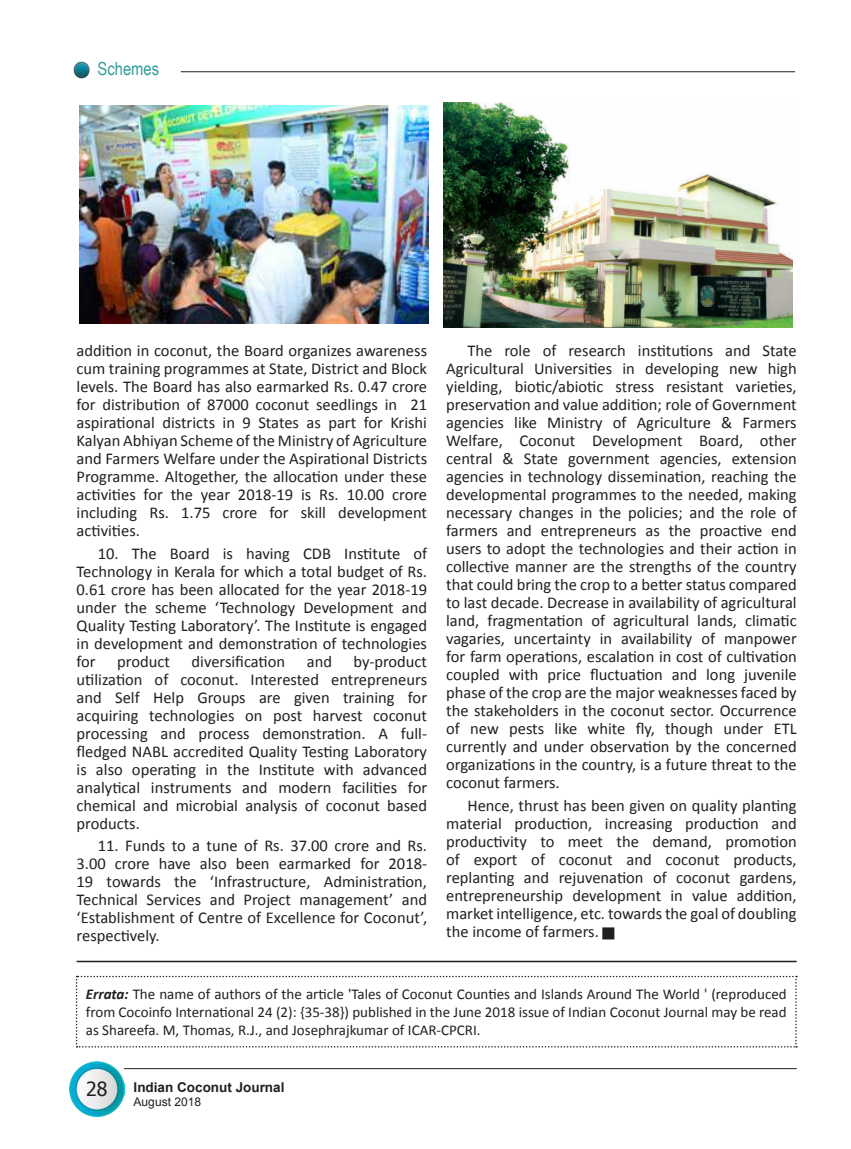
<style>
.page{position:relative;width:851px;height:1149px;background:#fff}
.page>*{position:absolute;margin:0;border:0;box-sizing:border-box;transform-origin:0 0}
.t1{font:19.5px "Tahoma";color:#231f20}
.t2{font:18px "Arial Narrow";color:#329d9c}
.t3{font:16.5px/18px "Calibri";color:#231f20;text-align:justify}
.t4{font:15px/18px "Calibri";color:#231f20;text-align:justify}
.t5{font:700 13.5px "Arial";color:#231f20}
.t6{font:12px "Arial";color:#231f20}
.s1{font-weight:700;font-style:italic}
</style>
<div class="page">
<img style="left:69px;top:1061px;width:55px;height:54px">
<img style="left:73px;top:61px;width:17px;height:18px">
<hr style="left:124px;top:1067px;width:672px;height:1px;background:#231f20">
<hr style="left:181px;top:71px;width:614px;height:1px;background:#231f20">
<img style="left:443px;top:102px;width:349px;height:225px">
<img style="left:80px;top:105px;width:348px;height:219px">
<hr style="left:77px;top:960px;width:719px;height:1px;background:#231f20">
<svg style="left:76px;top:975px;width:720px;height:72px"></svg>
<p class="t2" style="left:98px;top:55px;width:63px">Schemes</p>
<p class="t3" style="left:77px;top:341px;width:352px">addition in coconut, the Board organizes awareness cum training programmes at State, District and Block levels. The Board has also earmarked Rs. 0.47 crore for distribution of 87000 coconut seedlings in 21 aspirational districts in 9 States as part for Krishi Kalyan Abhiyan Scheme of the Ministry of Agriculture and Farmers Welfare under the Aspirational Districts Programme. Altogether, the allocation under these activities for the year 2018-19 is Rs. 10.00 crore including Rs. 1.75 crore for skill development activities.</p>
<p class="t3" style="left:77px;top:543px;width:352px;text-indent:21px">10. The Board is having CDB Institute of Technology in Kerala for which a total budget of Rs.<br>0.61 crore has been allocated for the year 2018-19 under the scheme ‘Technology Development and Quality Testing Laboratory’. The Institute is engaged in development and demonstration of technologies for</p>
<p class="t3" style="left:117px;top:651px;width:54px">product</p>
<p class="t3" style="left:191px;top:651px;width:95px">diversification</p>
<p class="t3" style="left:307px;top:651px;width:27px">and</p>
<p class="t3" style="left:77px;top:651px;width:352px;text-indent:277px">by-product utilization of coconut. Interested entrepreneurs and Self Help Groups are given training for acquiring technologies on post harvest coconut processing and process demonstration. A full&shy;fledged NABL accredited Quality Testing Laboratory is also operating in the Institute with advanced analytical instruments and modern facilities for chemical and microbial analysis of coconut based products.</p>
<p class="t3" style="left:77px;top:835px;width:352px;text-indent:21px">11. Funds to a tune of Rs. 37.00 crore and Rs.<br>3.00 crore have also been earmarked for 2018- 19 towards the ‘Infrastructure, Administration, Technical Services and Project management’ and ‘Establishment of Centre of Excellence for Coconut’, respectively.</p>
<p class="t3" style="left:446px;top:341px;width:352px;text-indent:21px">The role of research institutions and State Agricultural Universities in developing new high yielding, biotic/abiotic stress resistant varieties, preservation and value addition; role of Government agencies like Ministry of Agriculture &amp; Farmers Welfare, Coconut Development Board, other central &amp; State government agencies, extension agencies in technology dissemination, reaching the developmental programmes to the needed, making necessary changes in the policies; and the role of farmers and entrepreneurs as the proactive end users to adopt the technologies and their action in collective manner are the strengths of the country that could bring the crop to a better status compared to last decade. Decrease in availability of agricultural land, fragmentation of agricultural lands, climatic vagaries, uncertainty in availability of manpower for farm operations, escalation in cost of cultivation coupled with price fluctuation and long juvenile phase of the crop are the major weaknesses faced by the stakeholders in the coconut sector. Occurrence of new pests like white fly, though under ETL currently and under observation by the concerned organizations in the country, is a future threat to the coconut farmers.</p>
<p class="t3" style="left:446px;top:795px;width:352px;text-indent:21px">Hence, thrust has been given on quality planting material production, increasing production and productivity to meet the demand, promotion of export of coconut and coconut products, replanting and rejuvenation of coconut gardens, entrepreneurship development in value addition, market intelligence, etc. towards the goal of doubling the income of farmers.</p>
<p class="t4" style="left:86px;top:984px;width:702px"><span class="s1">Errata:</span> The name of authors of the article 'Tales of Coconut Counties and Islands Around The World ' (reproduced from Cocoinfo International 24 (2): {35-38}) published in the June 2018 issue of Indian Coconut Journal may be read as Shareefa. M, Thomas, R.J., and Josephrajkumar of ICAR-CPCRI.</p>
<p class="t1" style="left:86px;top:1075px;width:23px">28</p>
<p class="t5" style="left:134px;top:1078px;width:152px">Indian Coconut Journal</p>
<p class="t6" style="left:134px;top:1093px;width:69px">August 2018</p>
</div>
